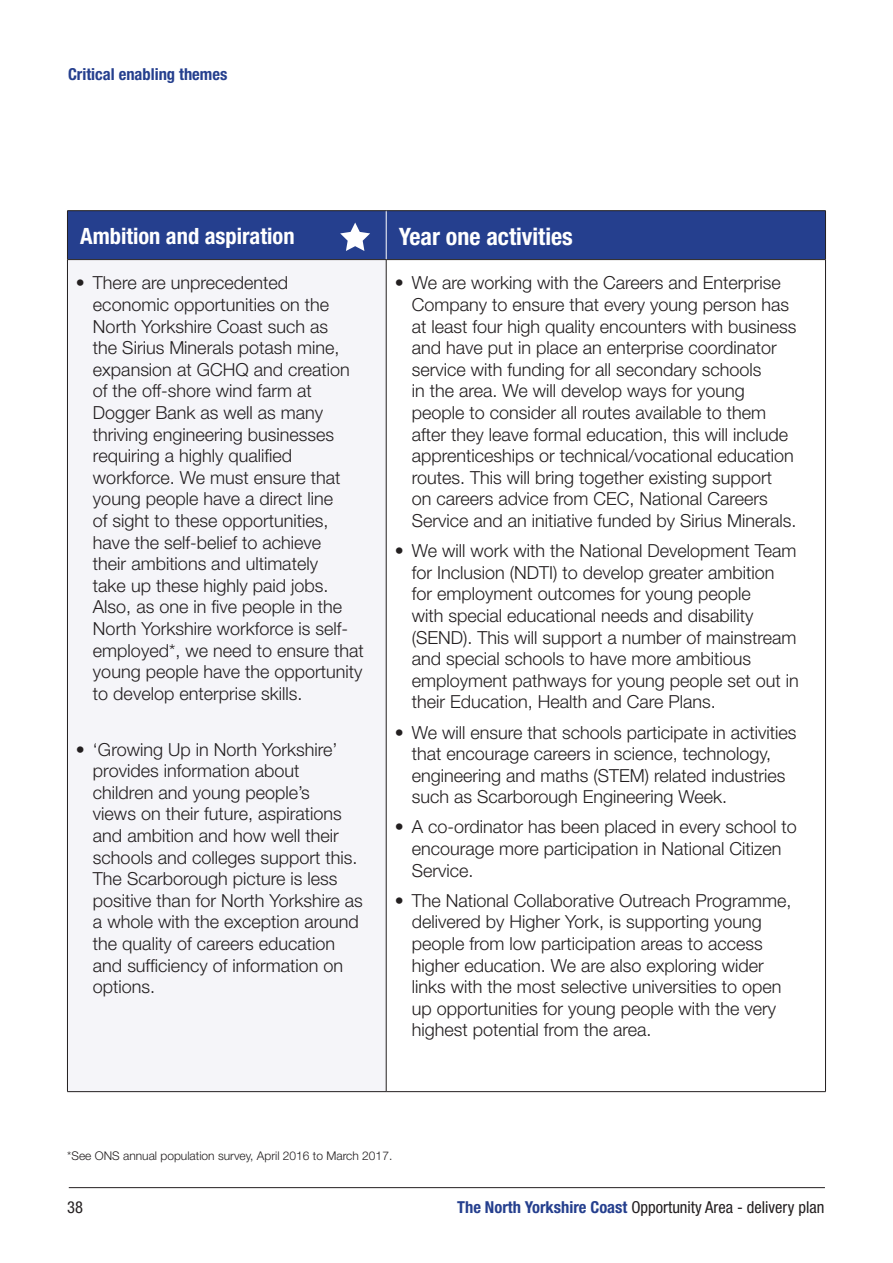
<style>
.page{position:relative;width:893px;height:1263px;background:#fff}
.page>*{position:absolute;margin:0;border:0;box-sizing:border-box;transform-origin:0 0}
.Table_heading{font:700 condensed 24px "Helvetica Neue LT Pro";color:#fff}
.Table_heading-2{font:700 condensed 22.5px "Helvetica Neue LT Pro";color:#fff}
.t1{font:300 18px/21.6px "Helvetica Neue LT Pro";color:#231f20}
.t2{font:condensed 16.5px "Helvetica Neue LT Pro";color:#231f20}
.t3{font:700 condensed 16.5px "Helvetica Neue LT Pro";color:#253f8e}
.Footnotes{font:300 12px "Helvetica Neue LT Pro";color:#231f20}
.s1{font-weight:700;color:#253f8e}
</style>
<div class="page">
<hr style="left:69px;top:1187px;width:756px;height:1px;background:#231f20">
<div style="left:67px;top:260px;width:319px;height:832px;background:#f5f5f9"></div>
<hr style="left:386px;top:260px;width:1px;height:831px;background:#231f20">
<hr style="left:386px;top:259px;width:440px;height:1px;background:#231f20">
<hr style="left:67px;top:210px;width:319px;height:1px;background:#231f20">
<hr style="left:386px;top:210px;width:440px;height:1px;background:#231f20">
<hr style="left:825px;top:211px;width:1px;height:48px;background:#231f20">
<hr style="left:67px;top:260px;width:1px;height:831px;background:#231f20">
<hr style="left:825px;top:260px;width:1px;height:831px;background:#231f20">
<hr style="left:67px;top:1091px;width:319px;height:1px;background:#231f20">
<hr style="left:386px;top:1091px;width:440px;height:1px;background:#231f20">
<div style="left:67px;top:211px;width:758px;height:49px;background:#253f8e"></div>
<p class="t3" style="left:68px;top:64px;width:161px">Critical enabling themes</p>
<p class="Table_heading-2" style="left:80px;top:222px;width:216px">Ambition and aspiration</p>
<p class="Table_heading" style="left:399px;top:222px;width:175px">Year one activities</p>
<p class="t1" style="left:93px;top:272px;width:272px;text-indent:-17px">• There are unprecedented economic opportunities on the<br>North Yorkshire Coast such as<br>the Sirius Minerals potash mine, expansion at GCHQ and creation of the off-shore wind farm at<br>Dogger Bank as well as many thriving engineering businesses requiring a highly qualified workforce. We must ensure that young people have a direct line<br>of sight to these opportunities, have the self-belief to achieve<br>their ambitions and ultimately<br>take up these highly paid jobs.<br>Also, as one in five people in the<br>North Yorkshire workforce is self&shy;employed*, we need to ensure that young people have the opportunity to develop enterprise skills.</p>
<p class="t1" style="left:93px;top:738px;width:271px;text-indent:-17px">• ‘Growing Up in North Yorkshire’ provides information about children and young people’s<br>views on their future, aspirations and ambition and how well their schools and colleges support this.<br>The Scarborough picture is less positive than for North Yorkshire as a whole with the exception around the quality of careers education and sufficiency of information on options.</p>
<p class="t1" style="left:412px;top:272px;width:386px;text-indent:-17px">• We are working with the Careers and Enterprise Company to ensure that every young person has at least four high quality encounters with business and have put in place an enterprise coordinator service with funding for all secondary schools<br>in the area. We will develop ways for young people to consider all routes available to them after they leave formal education, this will include apprenticeships or technical/vocational education routes. This will bring together existing support<br>on careers advice from CEC, National Careers Service and an initiative funded by Sirius Minerals.</p>
<p class="t1" style="left:412px;top:540px;width:389px;text-indent:-17px">• We will work with the National Development Team for Inclusion (NDTI) to develop greater ambition for employment outcomes for young people<br>with special educational needs and disability (SEND). This will support a number of mainstream and special schools to have more ambitious employment pathways for young people set out in their Education, Health and Care Plans.</p>
<p class="t1" style="left:412px;top:721px;width:386px;text-indent:-17px">• We will ensure that schools participate in activities that encourage careers in science, technology, engineering and maths (STEM) related industries such as Scarborough Engineering Week.</p>
<p class="t1" style="left:412px;top:816px;width:387px;text-indent:-17px">• A co-ordinator has been placed in every school to encourage more participation in National Citizen<br>Service.</p>
<p class="t1" style="left:412px;top:889px;width:381px;text-indent:-17px">• The National Collaborative Outreach Programme, delivered by Higher York, is supporting young people from low participation areas to access higher education. We are also exploring wider links with the most selective universities to open up opportunities for young people with the very highest potential from the area.</p>
<p class="Footnotes" style="left:67px;top:1148px;width:327px">*See ONS annual population survey, April 2016 to March 2017.</p>
<p class="t2" style="left:67px;top:1198px;width:17px">38</p>
<p class="t2" style="left:457px;top:1198px;width:369px"><span class="s1">The North Yorkshire Coast</span> Opportunity Area - delivery plan</p>
</div>
